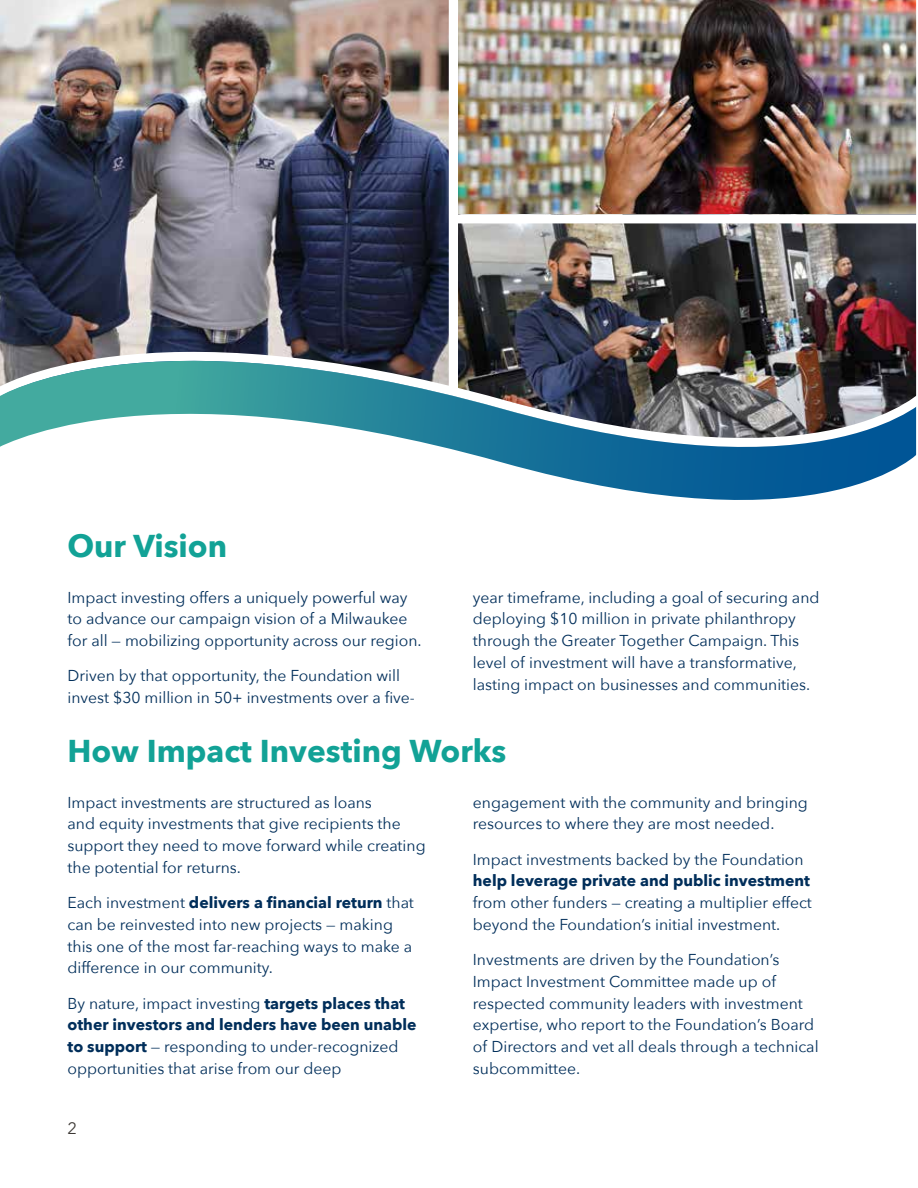
<style>
.page{position:relative;width:918px;height:1188px;background:#fff}
.page>*{position:absolute;margin:0;border:0;box-sizing:border-box;transform-origin:0 0}
.t1{font:700 31.5px "Avenir Next";color:#12a296}
.t2{font:16.5px "Avenir Next";color:#3d3935}
.t3{font:15.75px/21.8px "Avenir Next";color:#002e5a}
.t4{font:700 15.75px "Avenir Next";color:#002e5a}
.s1{font-weight:700}
</style>
<div class="page">
<img style="left:459px;top:0;width:457px;height:214px">
<img style="left:0;top:0;width:449px;height:292px">
<img style="left:459px;top:223px;width:457px;height:69px">
<img style="left:0;top:292px;width:916px;height:62px">
<svg style="left:0;top:354px;width:916px;height:146px"></svg>
<h1 class="t1" style="left:68px;top:519px;width:161px">Our Vision</h1>
<p class="t3" style="left:68px;top:586px;width:356px">Impact investing offers a uniquely powerful way to advance our campaign vision of a Milwaukee for all — mobilizing opportunity across our region.</p>
<p class="t3" style="left:68px;top:664px;width:349px">Driven by that opportunity, the Foundation will invest $30 million in 50+ investments over a five-</p>
<p class="t3" style="left:473px;top:586px;width:348px">year timeframe, including a goal of securing and deploying $10 million in private philanthropy through the Greater Together Campaign. This level of investment will have a transformative, lasting impact on businesses and communities.</p>
<h1 class="t1" style="left:68px;top:724px;width:440px">How Impact Investing Works</h1>
<p class="t3" style="left:68px;top:791px;width:360px">Impact investments are structured as loans<br>and equity investments that give recipients the support they need to move forward while creating the potential for returns.</p>
<p class="t3" style="left:68px;top:891px;width:348px">Each investment <span class="s1">delivers a financial return</span> that can be reinvested into new projects — making this one of the most far-reaching ways to make a difference in our community.</p>
<p class="t3" style="left:68px;top:992px;width:351px">By nature, impact investing <span class="s1">targets places that other investors and lenders have been unable to support</span> — responding to under-recognized opportunities that arise from our deep</p>
<p class="t2" style="left:68px;top:1114px;width:11px">2</p>
<p class="t3" style="left:473px;top:791px;width:336px">engagement with the community and bringing resources to where they are most needed.</p>
<p class="t3" style="left:473px;top:848px;width:332px">Impact investments backed by the Foundation</p>
<p class="t4" style="left:473px;top:867px;width:339px">help leverage private and public investment</p>
<p class="t3" style="left:473px;top:891px;width:341px">from other funders — creating a multiplier effect beyond the Foundation’s initial investment.</p>
<p class="t3" style="left:473px;top:948px;width:347px">Investments are driven by the Foundation’s Impact Investment Committee made up of respected community leaders with investment expertise, who report to the Foundation’s Board of Directors and vet all deals through a technical subcommittee.</p>
</div>
